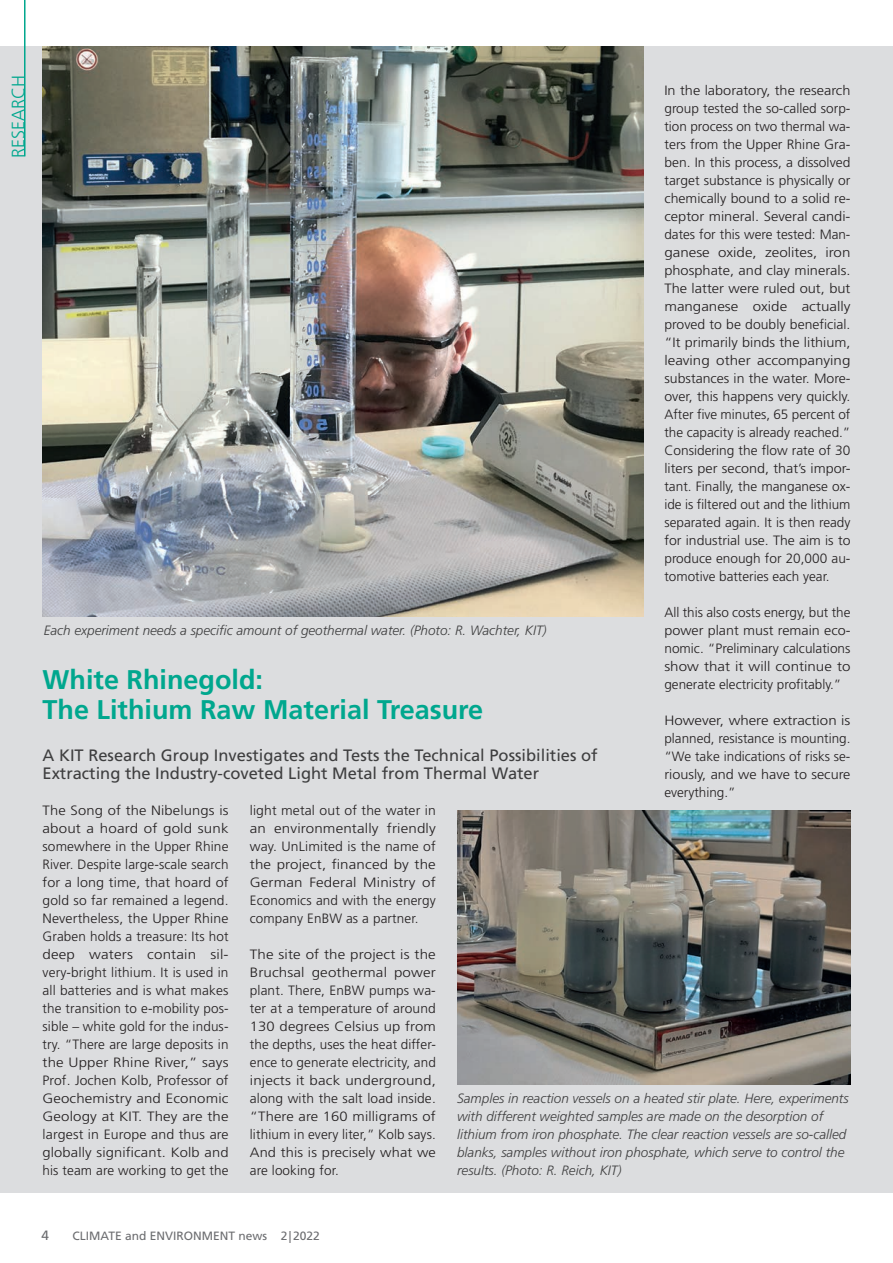
<style>
.page{position:relative;width:893px;height:1263px;background:#fff}
.page>*{position:absolute;margin:0;border:0;box-sizing:border-box;transform-origin:0 0}
.t1{font:700 27px/30px "Frutiger LT Std";color:#00a78e}
.t2{font:300 18px "Frutiger LT Std";color:#00a78e}
.t3{font:16.5px/18px "Frutiger LT Std";color:#3e3e3f}
.t4{font:300 13.5px/18px "Frutiger LT Std";color:#231f20;text-align:justify;scale:1.08 1}
.t5{font:300 13.5px/18px "Frutiger LT Std";color:#231f20;text-align:justify;scale:1.09 1}
.t6{font:300 13.5px/18px "Frutiger LT Std";color:#231f20;text-align:justify;scale:1.12 1}
.t7{font:italic 300 13.5px/18px "Frutiger LT Std";color:#3e3e3f}
.t8{font:300 13.5px/18px "Frutiger LT Std";color:#231f20;text-align:justify}
.t9{font:13.5px "Frutiger LT Std";color:#6c6d70}
.t10{font:12px "Frutiger LT Std";color:#6c6d70}
</style>
<div class="page">
<div style="left:0;top:47px;width:893px;height:1146px;background:#dcdddf"></div>
<hr style="left:24px;top:0;width:2px;height:156px;background:#00a78e">
<img style="left:42px;top:47px;width:601px;height:570px">
<img style="left:457px;top:810px;width:393px;height:275px">
<h2 class="t2" style="left:8px;top:158px;width:85px;rotate:-90deg">RESEARCH</h2>
<p class="t7" style="left:44px;top:621px;width:504px">Each experiment needs a specific amount of geothermal water. (Photo: R. Wachter, KIT)</p>
<h1 class="t1" style="left:43px;top:664px;width:442px">White Rhinegold:<br>The Lithium Raw Material Treasure</h1>
<p class="t3" style="left:43px;top:746px;width:557px">A KIT Research Group Investigates and Tests the Technical Possibilities of<br>Extracting the Industry-coveted Light Metal from Thermal Water</p>
<p class="t4" style="left:664px;top:81px;width:174px">In the laboratory, the research group tested the so-called sorp&shy;tion process on two thermal wa&shy;ters from the Upper Rhine Gra&shy;ben. In this process, a dissolved target substance is physically or chemically bound to a solid re&shy;ceptor mineral. Several candi&shy;dates for this were tested: Man&shy;ganese oxide, zeolites, iron phosphate, and clay minerals.<br>The latter were ruled out, but manganese oxide actually proved to be doubly beneficial. “It primarily binds the lithium, leaving other accompanying substances in the water. More&shy;over, this happens very quickly.<br>After five minutes, 65 percent of the capacity is already reached.” Considering the flow rate of 30 liters per second, that’s impor&shy;tant. Finally, the manganese ox&shy;ide is filtered out and the lithium separated again. It is then ready for industrial use. The aim is to produce enough for 20,000 au&shy;tomotive batteries each year.</p>
<p class="t8" style="left:664px;top:603px;width:188px">All this also costs energy, but the power plant must remain eco&shy;nomic. “Preliminary calculations show that it will continue to generate electricity profitably.”</p>
<p class="t6" style="left:664px;top:711px;width:168px">However, where extraction is planned, resistance is mounting. “We take indications of risks se&shy;riously, and we have to secure everything.”</p>
<p class="t5" style="left:43px;top:801px;width:172px">The Song of the Nibelungs is about a hoard of gold sunk somewhere in the Upper Rhine River. Despite large-scale search for a long time, that hoard of gold so far remained a legend.<br>Nevertheless, the Upper Rhine Graben holds a treasure: Its hot deep waters contain sil&shy;very-bright lithium. It is used in all batteries and is what makes the transition to e-mobility pos&shy;sible – white gold for the indus&shy;try. “There are large deposits in the Upper Rhine River,” says Prof. Jochen Kolb, Professor of Geochemistry and Economic Geology at KIT. They are the largest in Europe and thus are globally significant. Kolb and his team are working to get the</p>
<p class="t8" style="left:250px;top:801px;width:188px">light metal out of the water in an environmentally friendly way. UnLimited is the name of the project, financed by the German Federal Ministry of Economics and with the energy company EnBW as a partner.</p>
<p class="t6" style="left:250px;top:945px;width:168px">The site of the project is the Bruchsal geothermal power plant. There, EnBW pumps wa&shy;ter at a temperature of around 130 degrees Celsius up from the depths, uses the heat differ&shy;ence to generate electricity, and injects it back underground, along with the salt load inside. “There are 160 milligrams of lithium in every liter,” Kolb says.<br>And this is precisely what we are looking for.</p>
<p class="t7" style="left:457px;top:1089px;width:393px">Samples in reaction vessels on a heated stir plate. Here, experiments with different weighted samples are made on the desorption of lithium from iron phosphate. The clear reaction vessels are so-called blanks, samples without iron phosphate, which serve to control the results. (Photo: R. Reich, KIT)</p>
<p class="t9" style="left:41px;top:1227px;width:9px">4</p>
<p class="t10" style="left:73px;top:1228px;width:249px">CLIMATE and ENVIRONMENT news 2|2022</p>
</div>
